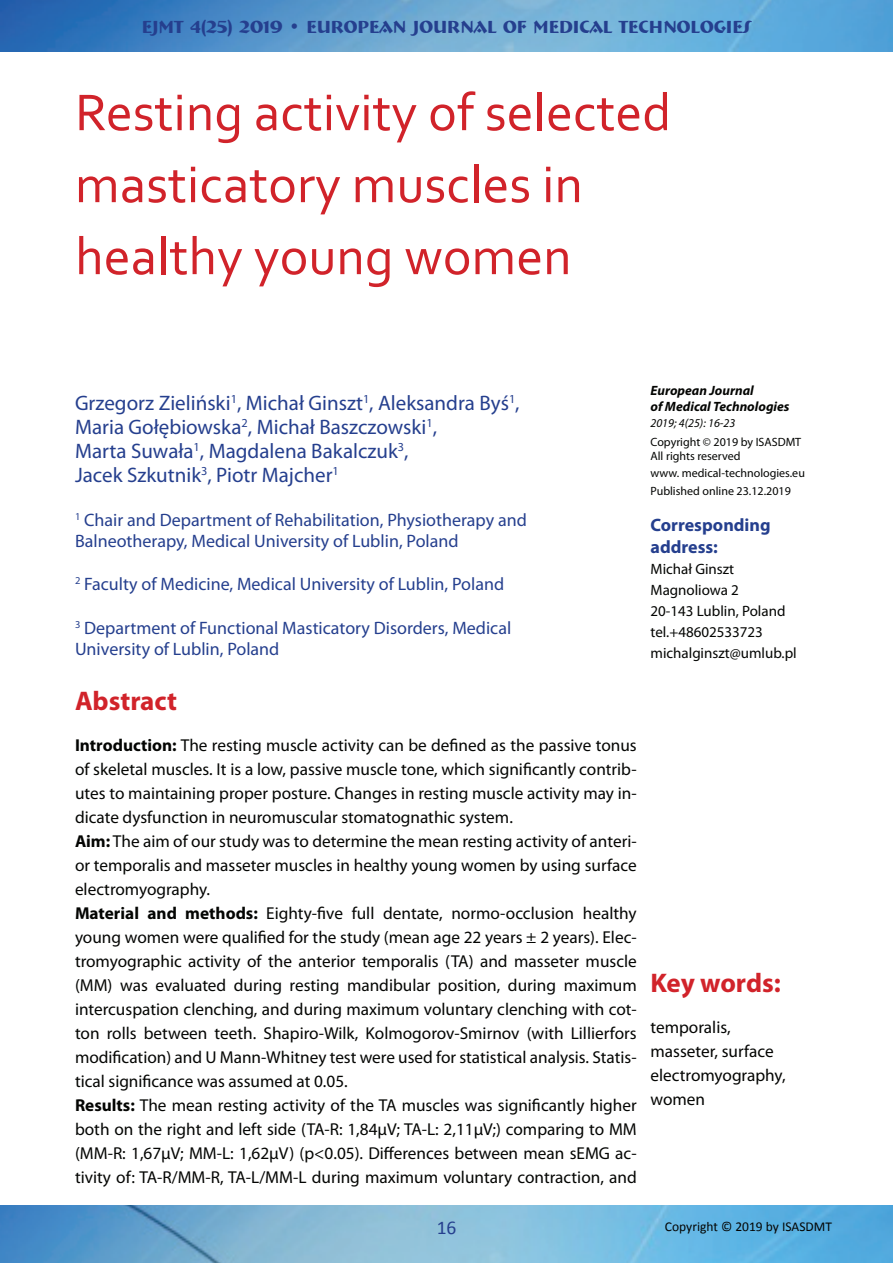
<style>
.page{position:relative;width:893px;height:1263px;background:#fff}
.page>*{position:absolute;margin:0;border:0;box-sizing:border-box;transform-origin:0 0}
.t1{font:54px/72px "Corbel";color:#d1232a}
.t2{font:700 27px "Myriad Pro";color:#d1232a}
.t3{font:21px/24px "Myriad Pro";color:#253f8e}
.t4{font:19.5px "Calibri";color:#253f8e}
.t5{font:18px/21px "Myriad Pro";color:#253f8e}
.t6{font:700 18px "Bremen BT";color:#253f8e}
.t7{font:700 18px/21.6px "Myriad Pro";color:#253f8e}
.t8{font:17.25px/24px "Myriad Pro";color:#040503}
.t9{font:15px/21px "Myriad Pro";color:#040503}
.t10{font:italic 700 13.5px/15.9px "Myriad Pro";color:#040503}
.t11{font:13.5px "Calibri";color:#040503}
.t12{font:12px/14.4px "Myriad Pro";color:#040503}
.t13{font:italic 12px "Myriad Pro";color:#040503}
.s1{font-weight:700}
</style>
<div class="page">
<img style="left:0;top:0;width:893px;height:52px">
<img style="left:0;top:1205px;width:893px;height:58px">
<p class="t6" style="left:142px;top:15px;width:611px">EJMT 4(25) 2019 • EUROPEAN JOURNAL OF MEDICAL TECHNOLOGIES</p>
<h1 class="t1" style="left:75px;top:75px;width:598px">Resting activity of selected masticatory muscles in healthy young women</h1>
<p class="t3" style="left:75px;top:391px;width:446px">Grzegorz Zieliński<sup>1</sup>, Michał Ginszt<sup>1</sup>, Aleksandra Byś<sup>1</sup>, Maria Gołębiowska<sup>2</sup>, Michał Baszczowski<sup>1</sup>,<br>Marta Suwała<sup>1</sup>, Magdalena Bakalczuk<sup>3</sup>,<br>Jacek Szkutnik<sup>3</sup>, Piotr Majcher<sup>1</sup></p>
<p class="t5" style="left:75px;top:509px;width:453px"><sup>1</sup> Chair and Department of Rehabilitation, Physiotherapy and<br>Balneotherapy, Medical University of Lublin, Poland</p>
<p class="t5" style="left:75px;top:573px;width:431px"><sup>2</sup> Faculty of Medicine, Medical University of Lublin, Poland</p>
<p class="t5" style="left:75px;top:617px;width:438px"><sup>3</sup> Department of Functional Masticatory Disorders, Medical<br>University of Lublin, Poland</p>
<h2 class="t2" style="left:75px;top:684px;width:104px">Abstract</h2>
<p class="t8" style="left:75px;top:733px;width:563px"><span class="s1">Introduction:</span> The resting muscle activity can be defined as the passive tonus of skeletal muscles. It is a low, passive muscle tone, which significantly contrib&shy;utes to maintaining proper posture. Changes in resting muscle activity may in&shy;dicate dysfunction in neuromuscular stomatognathic system.<br><span class="s1">Aim:</span> The aim of our study was to determine the mean resting activity of anteri&shy;or temporalis and masseter muscles in healthy young women by using surface electromyography.<br><span class="s1">Material and methods:</span> Eighty-five full dentate, normo-occlusion healthy young women were qualified for the study (mean age 22 years ± 2 years). Elec&shy;tromyographic activity of the anterior temporalis (TA) and masseter muscle (MM) was evaluated during resting mandibular position, during maximum intercuspation clenching, and during maximum voluntary clenching with cot&shy;ton rolls between teeth. Shapiro-Wilk, Kolmogorov-Smirnov (with Lillierfors modification) and U Mann-Whitney test were used for statistical analysis. Statis&shy;tical significance was assumed at 0.05.<br><span class="s1">Results:</span> The mean resting activity of the TA muscles was significantly higher both on the right and left side (TA-R: 1,84μV; TA-L: 2,11μV;) comparing to MM (MM-R: 1,67μV; MM-L: 1,62μV) (p&lt;0.05). Differences between mean sEMG ac&shy;tivity of: TA-R/MM-R, TA-L/MM-L during maximum voluntary contraction, and</p>
<p class="t10" style="left:650px;top:382px;width:141px">European Journal<br>of Medical Technologies</p>
<p class="t13" style="left:650px;top:415px;width:86px">2019; 4(25): 16-23</p>
<p class="t12" style="left:650px;top:434px;width:152px">Copyright © 2019 by ISASDMT<br>All rights reserved</p>
<p class="t12" style="left:650px;top:464px;width:156px;line-height:17.4px">www. medical-technologies.eu<br>Published online 23.12.2019</p>
<p class="t7" style="left:650px;top:514px;width:122px">Corresponding address:</p>
<p class="t9" style="left:650px;top:558px;width:148px">Michał Ginszt<br>Magnoliowa 2<br>20-143 Lublin, Poland tel.+48602533723 michalginszt@umlub.pl</p>
<h2 class="t2" style="left:650px;top:965px;width:132px">Key words:</h2>
<p class="t8" style="left:650px;top:1015px;width:137px">temporalis, masseter, surface electromyography, women</p>
<p class="t4" style="left:437px;top:1215px;width:21px">16</p>
<p class="t11" style="left:665px;top:1218px;width:169px">Copyright © 2019 by ISASDMT</p>
</div>
